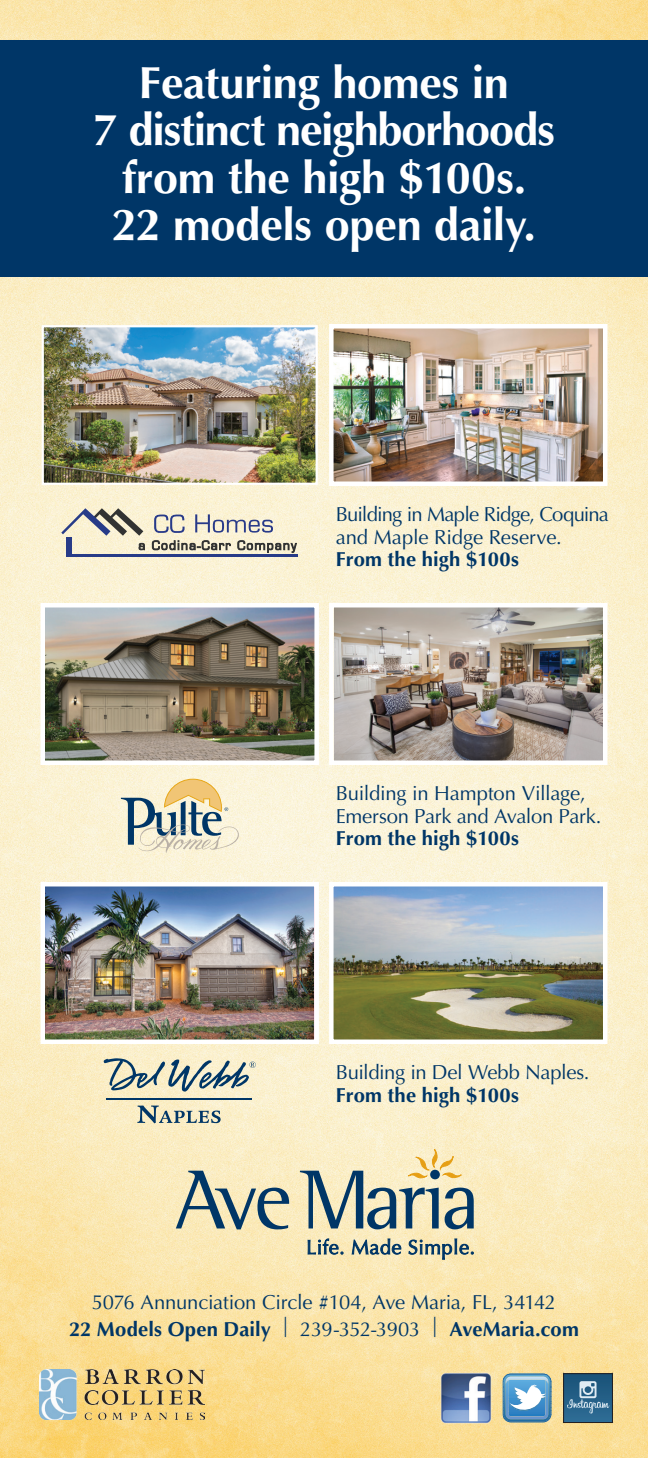
<style>
.page{position:relative;width:648px;height:1458px;background:#fff}
.page>*{position:absolute;margin:0;border:0;box-sizing:border-box;transform-origin:0 0}
.t1{font:700 45px/47.2px "Optima";letter-spacing:-.01em;color:#fff;text-align:center}
.t2{font:20.25px/22.5px "Optima";letter-spacing:-.02em;color:#003667}
.t3{font:700 20.25px "Optima";letter-spacing:.01em;color:#003667}
.s1{font-weight:700}
</style>
<div class="page">
<img style="left:0;top:0;width:648px;height:1458px">
<div style="left:0;top:40px;width:648px;height:237px;background:#003667"></div>
<svg style="left:176px;top:1171px;width:113px;height:58px;background:#b6baa6"></svg>
<svg style="left:300px;top:1149px;width:174px;height:111px;background:#c2c2ab"></svg>
<img style="left:40px;top:1370px;width:164px;height:49px">
<img style="left:440px;top:1372px;width:52px;height:52px">
<svg style="left:503px;top:1374px;width:48px;height:48px"></svg>
<div style="left:564px;top:1374px;width:48px;height:49px;background:linear-gradient(to bottom,#195278,#2f6d96)"></div>
<div style="left:564px;top:1374px;width:49px;height:49px;border:1px solid #231f20"></div>
<svg style="left:567px;top:1381px;width:43px;height:33px"></svg>
<svg style="left:61px;top:508px;width:82px;height:28px;background:#bbb7ac"></svg>
<svg style="left:154px;top:515px;width:31px;height:18px"></svg>
<svg style="left:195px;top:514px;width:78px;height:19px"></svg>
<svg style="left:138px;top:543px;width:7px;height:9px"></svg>
<svg style="left:152px;top:540px;width:79px;height:12px"></svg>
<svg style="left:237px;top:540px;width:60px;height:14px"></svg>
<div style="left:66px;top:538px;width:6px;height:19px;background:#273b88"></div>
<hr style="left:72px;top:554px;width:226px;height:3px;background:#273b88">
<svg style="left:104px;top:1058px;width:152px;height:34px;background:#b8beb0"></svg>
<hr style="left:106px;top:1098px;width:146px;height:1px;background:#003667">
<svg style="left:137px;top:1106px;width:84px;height:17px"></svg>
<img style="left:45px;top:328px;width:270px;height:154px">
<div style="left:42px;top:325px;width:276px;height:160px;border:2px solid #fff"></div>
<img style="left:334px;top:329px;width:269px;height:152px">
<div style="left:329px;top:324px;width:279px;height:162px;border:4px solid #fff"></div>
<svg style="left:121px;top:779px;width:119px;height:74px;background:#d0cdb7"></svg>
<img style="left:45px;top:608px;width:269px;height:152px">
<div style="left:40px;top:603px;width:279px;height:162px;border:4px solid #fff"></div>
<img style="left:334px;top:608px;width:269px;height:152px">
<div style="left:329px;top:603px;width:279px;height:162px;border:4px solid #fff"></div>
<img style="left:45px;top:887px;width:269px;height:152px">
<div style="left:40px;top:882px;width:279px;height:162px;border:4px solid #fff"></div>
<img style="left:334px;top:887px;width:268px;height:152px">
<div style="left:329px;top:882px;width:279px;height:162px;border:4px solid #fff"></div>
<h1 class="t1" style="left:93px;top:60px;width:463px">Featuring homes in<br>7 distinct neighborhoods from the high $100s.<br>22 models open daily.</h1>
<p class="t2" style="left:336px;top:503px;width:275px">Building in Maple Ridge, Coquina and Maple Ridge Reserve.</p>
<p class="t3" style="left:336px;top:547px;width:185px">From the high $100s</p>
<p class="t2" style="left:336px;top:782px;width:267px">Building in Hampton Village,<br>Emerson Park and Avalon Park.</p>
<p class="t3" style="left:336px;top:826px;width:185px">From the high $100s</p>
<p class="t2" style="left:336px;top:1061px;width:255px">Building in Del Webb Naples.</p>
<p class="t3" style="left:336px;top:1083px;width:185px">From the high $100s</p>
<p class="t2" style="left:69px;top:1289px;width:511px;line-height:27px;text-align:center">5076 Annunciation Circle #104, Ave Maria, FL, 34142<br><span class="s1">22 Models Open Daily</span> | 239-352-3903 | <span class="s1">AveMaria.com</span></p>
</div>
